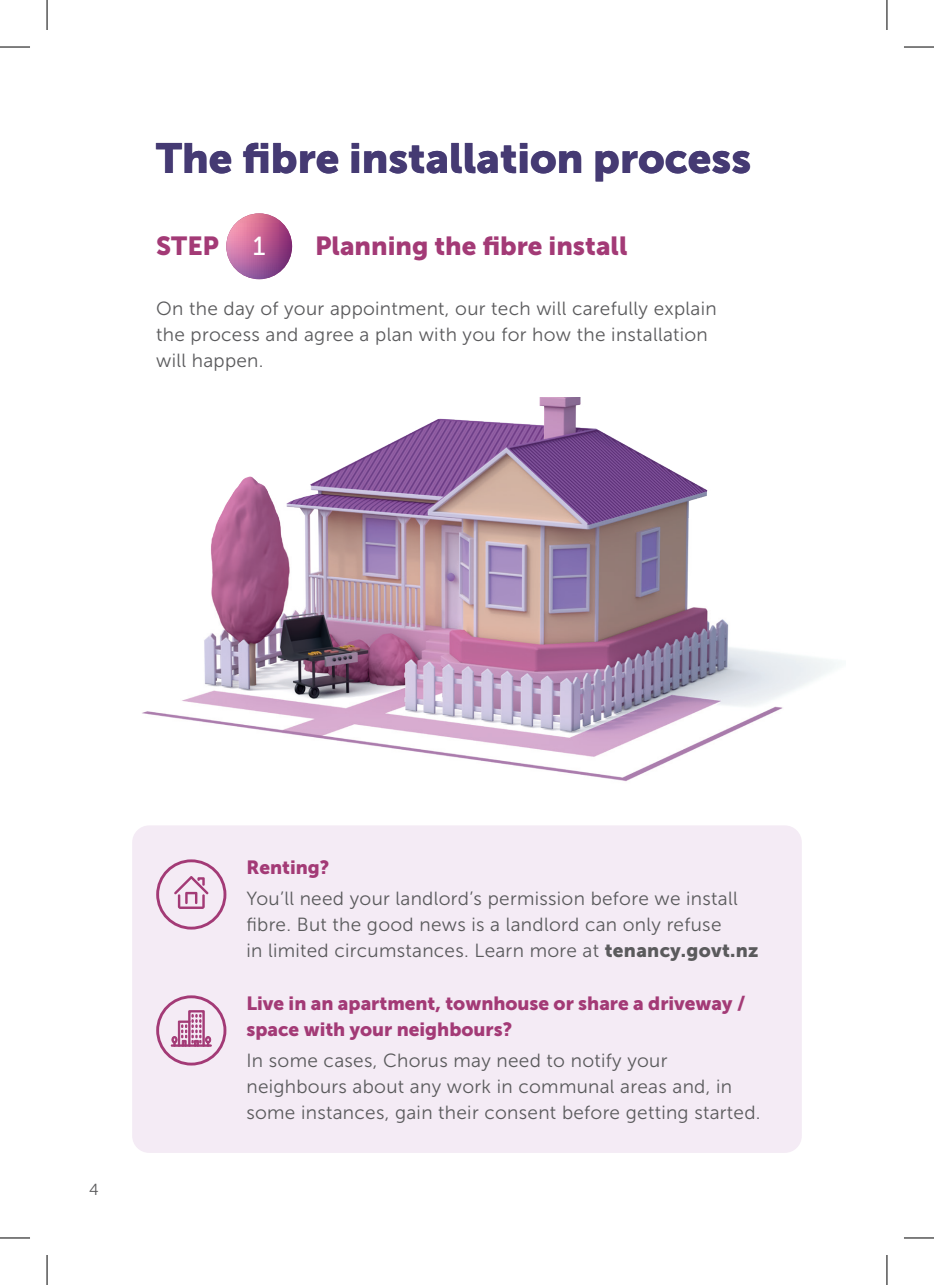
<style>
.page{position:relative;width:934px;height:1285px;background:#fff}
.page>*{position:absolute;margin:0;border:0;box-sizing:border-box;transform-origin:0 0}
.t1{font:42px "Museo Sans 900";color:#453a73}
.t2{font:26px "Museo Sans 900";color:#a33a76}
.t3{font:26px "Museo Sans 500";color:#fff}
.t4{font:19px/26px "Museo Sans 300";letter-spacing:.015em;color:#5a5a5c}
.t5{font:19px/26px "Museo Sans 900";color:#a33a76}
.t6{font:16px "Museo Sans 300";color:#5a5a5c}
.s1{font-family:"Museo Sans 900"}
</style>
<div class="page">
<img style="left:142px;top:397px;width:696px;height:449px">
<svg style="left:226px;top:213px;width:66px;height:66px"></svg>
<div style="left:132px;top:825px;width:669px;height:328px;background:#f4ebf5;border-radius:17px"></div>
<svg style="left:156px;top:995px;width:70px;height:70px"></svg>
<svg style="left:156px;top:859px;width:70px;height:70px"></svg>
<hr style="left:0;top:47px;width:30px;height:1px;background:#000">
<hr style="left:903px;top:47px;width:30px;height:1px;background:#000">
<hr style="left:0;top:1237px;width:30px;height:1px;background:#000">
<hr style="left:903px;top:1237px;width:30px;height:1px;background:#000">
<hr style="left:47px;top:0;width:1px;height:30px;background:#000">
<hr style="left:47px;top:1255px;width:1px;height:30px;background:#000">
<hr style="left:886px;top:0;width:1px;height:30px;background:#000">
<hr style="left:886px;top:1255px;width:1px;height:30px;background:#000">
<p class="t1" style="left:156px;top:135px;width:596px">The fibre installation process</p>
<p class="t2" style="left:156px;top:231px;width:64px">STEP</p>
<p class="t3" style="left:253px;top:232px;width:14px">1</p>
<p class="t2" style="left:315px;top:231px;width:313px">Planning the fibre install</p>
<p class="t4" style="left:156px;top:296px;width:561px">On the day of your appointment, our tech will carefully explain the process and agree a plan with you for how the installation will happen.</p>
<p class="t6" style="left:89px;top:1181px;width:11px">4</p>
<p class="t5" style="left:246px;top:854px;width:84px">Renting?</p>
<p class="t4" style="left:246px;top:886px;width:513px">You’ll need your landlord’s permission before we install fibre. But the good news is a landlord can only refuse<br>in limited circumstances. Learn more at <span class="s1">tenancy.govt.nz</span></p>
<p class="t5" style="left:246px;top:990px;width:500px">Live in an apartment, townhouse or share a driveway / space with your neighbours?</p>
<p class="t4" style="left:246px;top:1048px;width:515px">In some cases, Chorus may need to notify your neighbours about any work in communal areas and, in some instances, gain their consent before getting started.</p>
</div>
